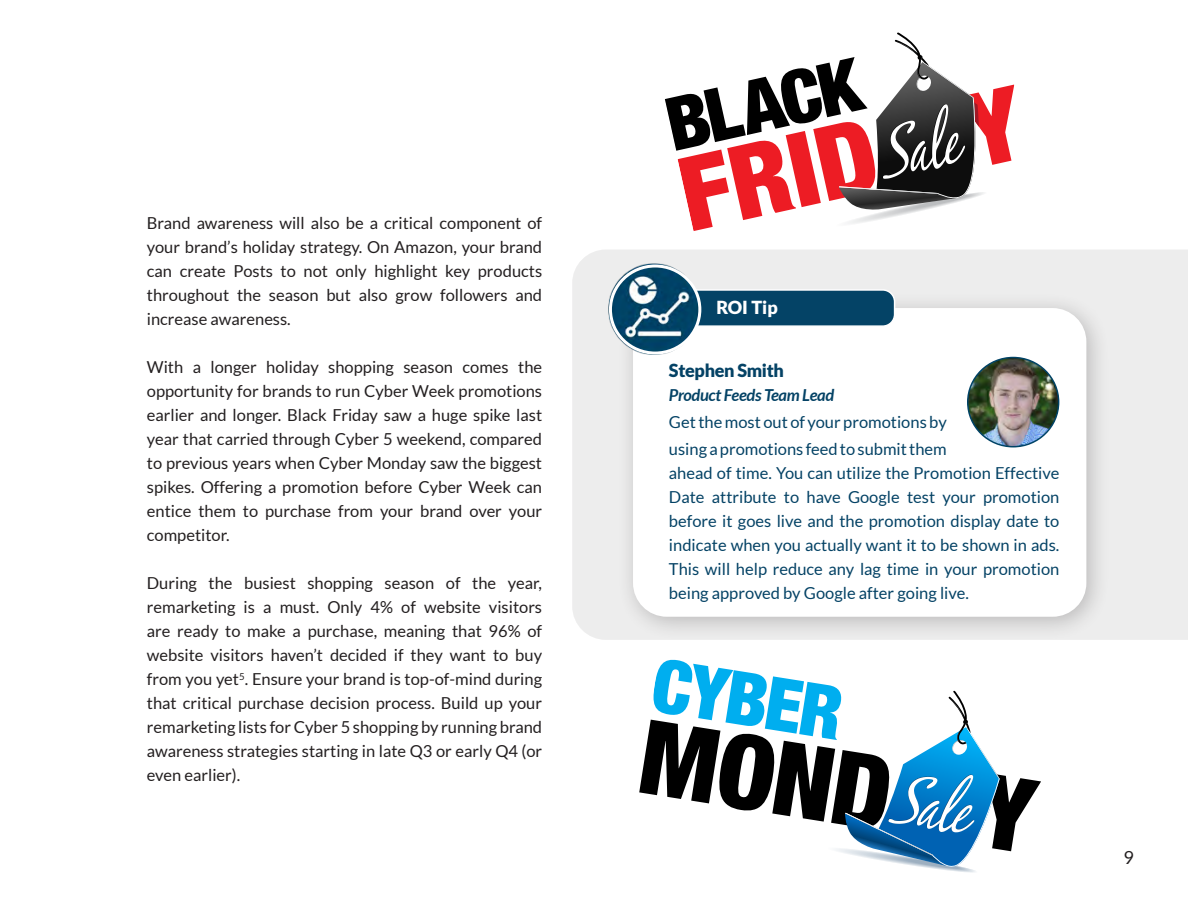
<style>
.page{position:relative;width:1188px;height:918px;background:#fff}
.page>*{position:absolute;margin:0;border:0;box-sizing:border-box;transform-origin:0 0}
.t1{font:900 18px "Lato";letter-spacing:-.02em;color:#044265}
.t2{font:900 18px "Lato";color:#fff}
.t3{font:18px "Lato";color:#231f20}
.t4{font:16.5px/24px "Lato";color:#231f20;text-align:justify}
.t5{font:16.5px/24px "Lato";color:#044265}
.t6{font:italic 700 16.5px "Lato";letter-spacing:-.02em;color:#044265}
</style>
<div class="page">
<div style="left:572px;top:250px;width:616px;height:390px;background:#ededed"></div>
<div style="left:616px;top:292px;width:495px;height:348px;background:#231f20;opacity:.25"></div>
<div style="left:633px;top:308px;width:453px;height:309px;background:#fff;border-radius:34px"></div>
<svg style="left:706px;top:288px;width:190px;height:38px;background:#1d5675"></svg>
<img style="left:603px;top:258px;width:103px;height:103px">
<div style="left:609px;top:264px;width:92px;height:91px;border:3px solid #fff;border-radius:50%"></div>
<svg style="left:665px;top:32px;width:350px;height:199px"></svg>
<svg style="left:639px;top:659px;width:402px;height:214px"></svg>
<img style="left:968px;top:358px;width:91px;height:89px">
<div style="left:967px;top:357px;width:92px;height:90px;border:2px solid #004366;border-radius:50%"></div>
<p class="t4" style="left:147px;top:211px;width:397px">Brand awareness will also be a critical component of your brand’s holiday strategy. On Amazon, your brand can create Posts to not only highlight key products throughout the season but also grow followers and increase awareness.</p>
<p class="t4" style="left:147px;top:355px;width:397px">With a longer holiday shopping season comes the opportunity for brands to run Cyber Week promotions earlier and longer. Black Friday saw a huge spike last year that carried through Cyber 5 weekend, compared to previous years when Cyber Monday saw the biggest spikes. Offering a promotion before Cyber Week can entice them to purchase from your brand over your competitor.</p>
<p class="t4" style="left:147px;top:571px;width:397px">During the busiest shopping season of the year, remarketing is a must. Only 4% of website visitors are ready to make a purchase, meaning that 96% of website visitors haven’t decided if they want to buy from you yet<sup>5</sup>. Ensure your brand is top-of-mind during that critical purchase decision process. Build up your remarketing lists for Cyber 5 shopping by running brand awareness strategies starting in late Q3 or early Q4 (or even earlier).</p>
<p class="t2" style="left:716px;top:297px;width:63px">ROI Tip</p>
<p class="t1" style="left:669px;top:360px;width:117px">Stephen Smith</p>
<p class="t6" style="left:669px;top:385px;width:167px">Product Feeds Team Lead</p>
<p class="t5" style="left:669px;top:408px;width:279px;line-height:27px">Get the most out of your promotions by using a promotions feed to submit them</p>
<p class="t5" style="left:669px;top:461px;width:392px;text-align:justify">ahead of time. You can utilize the Promotion Effective Date attribute to have Google test your promotion before it goes live and the promotion display date to indicate when you actually want it to be shown in ads.<br>This will help reduce any lag time in your promotion being approved by Google after going live.</p>
<p class="t3" style="left:1124px;top:847px;width:12px">9</p>
</div>
